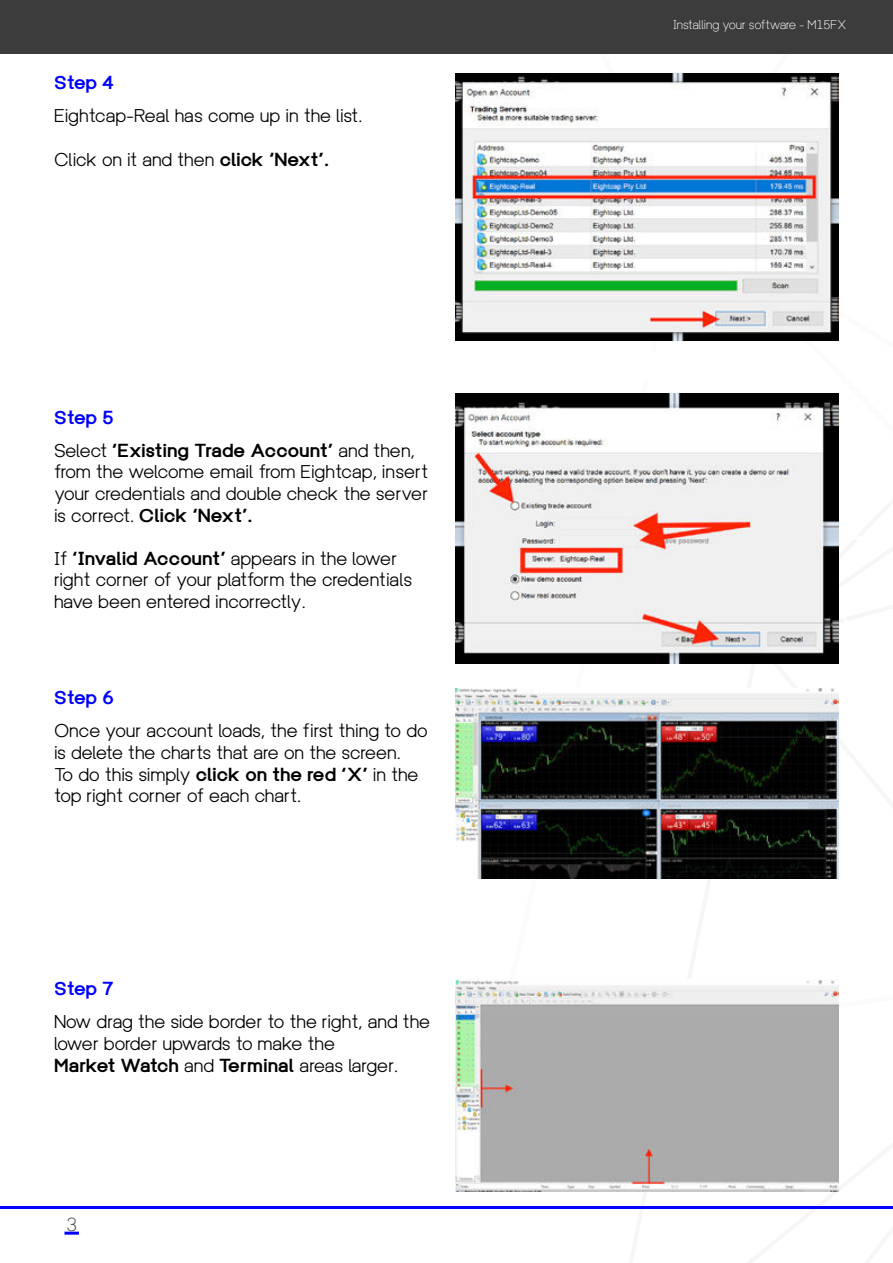
<style>
.page{position:relative;width:893px;height:1263px;background:#fff}
.page>*{position:absolute;margin:0;border:0;box-sizing:border-box;transform-origin:0 0}
.t1{font:18px/21.6px "Univa Nova";letter-spacing:-.03em;color:#000}
.t2{font:700 18px "Univa Nova";letter-spacing:-.03em;color:#0000fe}
.t3{font:300 18px "Univa Nova";color:#3c3c3c}
.t4{font:300 12px "Univa Nova";letter-spacing:-.03em;color:#fff}
.s1{font-weight:700}
</style>
<div class="page">
<hr style="left:0;top:1206px;width:893px;height:3px;background:#0000fe">
<hr style="left:65px;top:1232px;width:14px;height:3px;background:#0000fe">
<div style="left:0;top:0;width:893px;height:54px;background:#3c3c3c"></div>
<img style="left:455px;top:73px;width:384px;height:268px">
<img style="left:455px;top:393px;width:384px;height:270px">
<img style="left:455px;top:979px;width:384px;height:212px">
<img style="left:455px;top:688px;width:384px;height:190px">
<p class="t2" style="left:54px;top:71px;width:62px">Step 4</p>
<p class="t1" style="left:54px;top:104px;width:310px">Eightcap-Real has come up in the list.</p>
<p class="t1" style="left:54px;top:147px;width:277px">Click on it and then <span class="s1">click ‘Next’.</span></p>
<p class="t2" style="left:54px;top:405px;width:62px">Step 5</p>
<p class="t1" style="left:54px;top:439px;width:376px">Select <span class="s1">‘Existing Trade Account’</span> and then, from the welcome email from Eightcap, insert your credentials and double check the server is correct. <span class="s1">Click ‘Next’.</span></p>
<p class="t1" style="left:54px;top:547px;width:360px">If <span class="s1">‘Invalid Account’</span> appears in the lower right corner of your platform the credentials have been entered incorrectly.</p>
<p class="t2" style="left:54px;top:686px;width:62px">Step 6</p>
<p class="t1" style="left:54px;top:719px;width:375px">Once your account loads, the first thing to do is delete the charts that are on the screen.<br>To do this simply <span class="s1">click on the red ‘X’</span> in the top right corner of each chart.</p>
<p class="t2" style="left:54px;top:977px;width:62px">Step 7</p>
<p class="t1" style="left:54px;top:1010px;width:378px">Now drag the side border to the right, and the lower border upwards to make the<br><span class="s1">Market Watch</span> and <span class="s1">Terminal</span> areas larger.</p>
<p class="t3" style="left:66px;top:1217px;width:12px">3</p>
<p class="t4" style="left:673px;top:20px;width:175px">Installing your software - M15FX</p>
</div>
